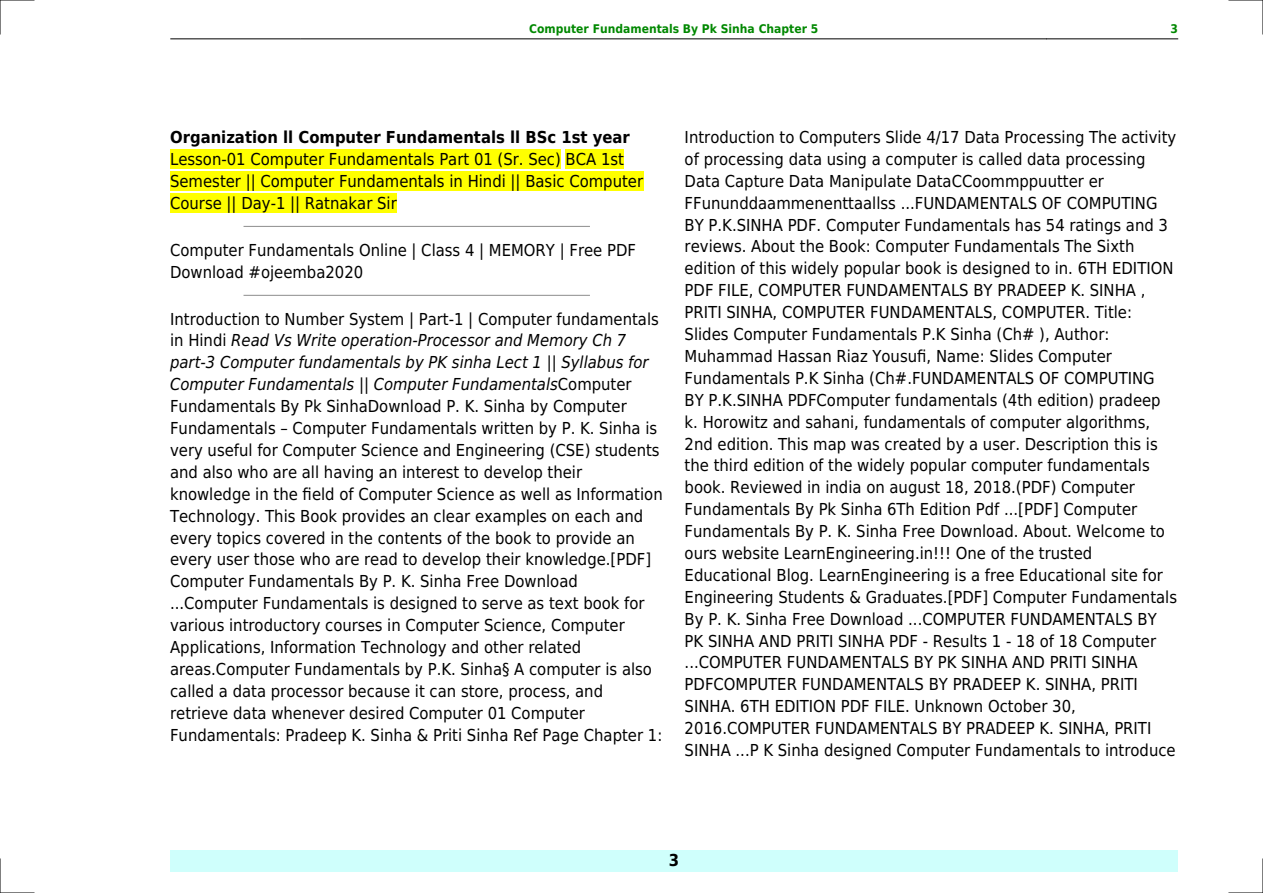
<style>
.page{position:relative;width:1263px;height:893px;background:#fff}
.page>*{position:absolute;margin:0;border:0;box-sizing:border-box;transform-origin:0 0}
.t1{font:16.5px/21.9px "DejaVu Sans Condensed";color:#000}
.t2{font:700 16.5px "DejaVu Sans Condensed";color:#000}
.t3{font:700 12px "DejaVu Sans Condensed";color:#080}
.s1{font-style:italic}
</style>
<div class="page">
<hr style="left:170px;top:39px;width:131px;height:1px;background:#000">
<hr style="left:301px;top:39px;width:745px;height:1px;background:#000">
<hr style="left:1047px;top:39px;width:131px;height:1px;background:#000">
<div style="left:170px;top:850px;width:1008px;height:22px;background:#cffffc"></div>
<div style="left:170px;top:150px;width:391px;height:19px;background:#ff0"></div>
<div style="left:566px;top:150px;width:58px;height:19px;background:#ff0"></div>
<div style="left:170px;top:171px;width:473px;height:20px;background:#ff0"></div>
<div style="left:170px;top:193px;width:227px;height:20px;background:#ff0"></div>
<hr style="left:244px;top:226px;width:345px;height:1px;background:#999">
<hr style="left:244px;top:295px;width:345px;height:1px;background:#999">
<hr style="left:0;top:0;width:34px;height:1px;background:#000">
<hr style="left:1229px;top:0;width:34px;height:1px;background:#000">
<hr style="left:0;top:892px;width:34px;height:1px;background:#000">
<hr style="left:1229px;top:892px;width:34px;height:1px;background:#000">
<hr style="left:0;top:0;width:1px;height:34px;background:#000">
<hr style="left:0;top:859px;width:1px;height:34px;background:#000">
<hr style="left:1262px;top:0;width:1px;height:34px;background:#000">
<hr style="left:1262px;top:859px;width:1px;height:34px;background:#000">
<p class="t3" style="left:529px;top:21px;width:291px">Computer Fundamentals By Pk Sinha Chapter 5</p>
<p class="t3" style="left:1170px;top:21px;width:9px">3</p>
<p class="t2" style="left:170px;top:128px;width:461px">Organization ll Computer Fundamentals ll BSc 1st year</p>
<p class="t1" style="left:170px;top:148px;width:475px">Lesson-01 Computer Fundamentals Part 01 (Sr. Sec) BCA 1st<br>Semester || Computer Fundamentals in Hindi || Basic Computer<br>Course || Day-1 || Ratnakar Sir</p>
<p class="t1" style="left:170px;top:239px;width:467px">Computer Fundamentals Online | Class 4 | MEMORY | Free PDF<br>Download #ojeemba2020</p>
<p class="t1" style="left:170px;top:308px;width:494px">Introduction to Number System | Part-1 | Computer fundamentals in Hindi <span class="s1">Read Vs Write operation-Processor and Memory Ch 7 part-3 Computer fundamentals by PK sinha Lect 1 || Syllabus for Computer Fundamentals || Computer Fundamentals</span>Computer Fundamentals By Pk SinhaDownload P. K. Sinha by Computer Fundamentals Computer Fundamentals written by P. K. Sinha is very useful for Computer Science and Engineering (CSE) students and also who are all having an interest to develop their knowledge in the field of Computer Science as well as Information Technology. This Book provides an clear examples on each and every topics covered in the contents of the book to provide an every user those who are read to develop their knowledge.[PDF] Computer Fundamentals By P. K. Sinha Free Download ...Computer Fundamentals is designed to serve as text book for various introductory courses in Computer Science, Computer Applications, Information Technology and other related areas.Computer Fundamentals by P.K. Sinha§ A computer is also called a data processor because it can store, process, and retrieve data whenever desired Computer 01 Computer Fundamentals: Pradeep K. Sinha &amp; Priti Sinha Ref Page Chapter 1:</p>
<p class="t1" style="left:685px;top:126px;width:494px">Introduction to Computers Slide 4/17 Data Processing The activity of processing data using a computer is called data processing Data Capture Data Manipulate DataCCoommppuutter er FFununddaammenenttaallss ...FUNDAMENTALS OF COMPUTING BY P.K.SINHA PDF. Computer Fundamentals has 54 ratings and 3 reviews. About the Book: Computer Fundamentals The Sixth edition of this widely popular book is designed to in. 6TH EDITION PDF FILE, COMPUTER FUNDAMENTALS BY PRADEEP K. SINHA , PRITI SINHA, COMPUTER FUNDAMENTALS, COMPUTER. Title:<br>Slides Computer Fundamentals P.K Sinha (Ch# ), Author:<br>Muhammad Hassan Riaz Yousufi, Name: Slides Computer Fundamentals P.K Sinha (Ch#.FUNDAMENTALS OF COMPUTING BY P.K.SINHA PDFComputer fundamentals (4th edition) pradeep k. Horowitz and sahani, fundamentals of computer algorithms, 2nd edition. This map was created by a user. Description this is the third edition of the widely popular computer fundamentals book. Reviewed in india on august 18, 2018.(PDF) Computer Fundamentals By Pk Sinha 6Th Edition Pdf ...[PDF] Computer Fundamentals By P. K. Sinha Free Download. About. Welcome to ours website LearnEngineering.in!!! One of the trusted Educational Blog. LearnEngineering is a free Educational site for Engineering Students &amp; Graduates.[PDF] Computer Fundamentals By P. K. Sinha Free Download ...COMPUTER FUNDAMENTALS BY PK SINHA AND PRITI SINHA PDF - Results 1 - 18 of 18 Computer ...COMPUTER FUNDAMENTALS BY PK SINHA AND PRITI SINHA PDFCOMPUTER FUNDAMENTALS BY PRADEEP K. SINHA, PRITI SINHA. 6TH EDITION PDF FILE. Unknown October 30, 2016.COMPUTER FUNDAMENTALS BY PRADEEP K. SINHA, PRITI SINHA ...P K Sinha designed Computer Fundamentals to introduce</p>
<p class="t2" style="left:669px;top:851px;width:12px">3</p>
</div>
